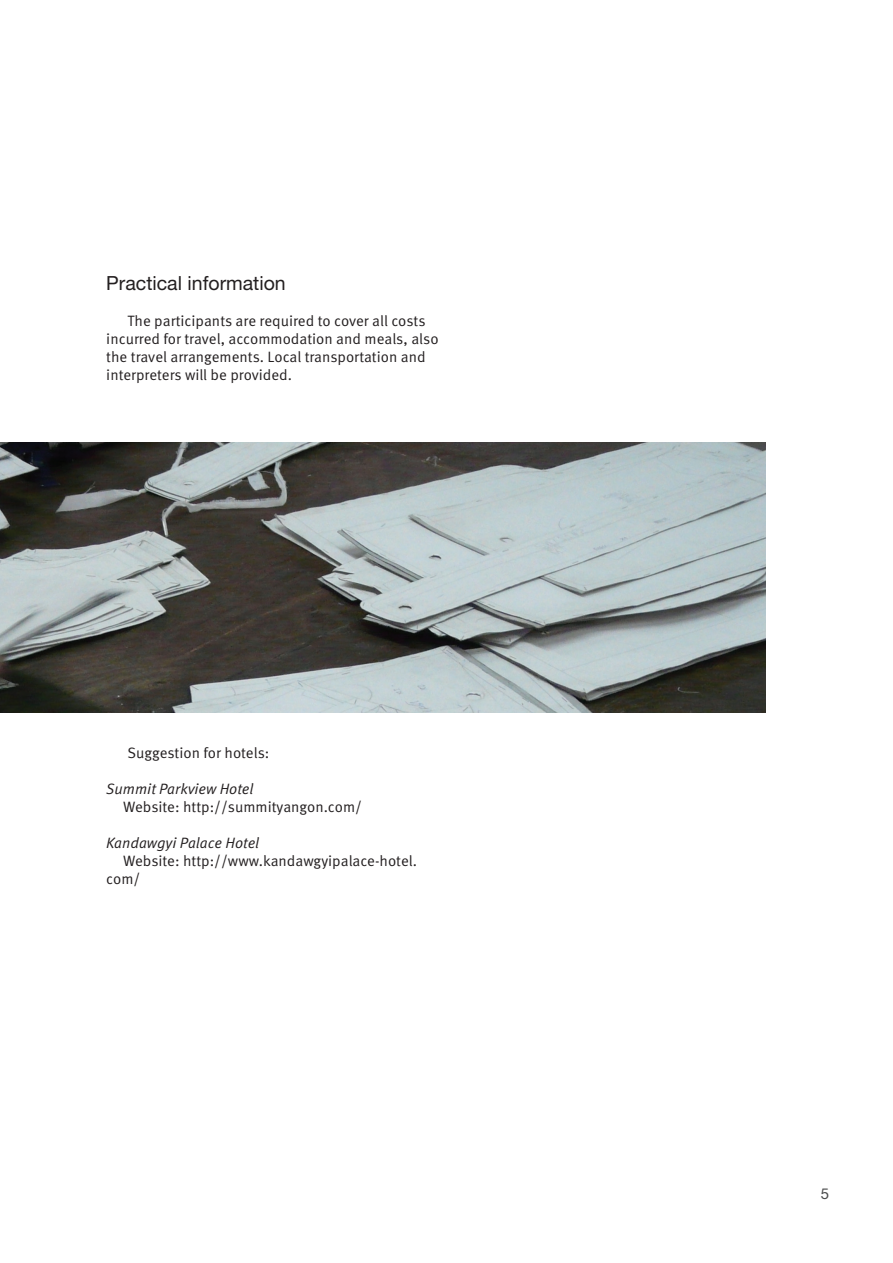
<style>
.page{position:relative;width:893px;height:1263px;background:#fff}
.page>*{position:absolute;margin:0;border:0;box-sizing:border-box;transform-origin:0 0}
.t1{font:19.5px "Helvetica Neue LT Std";color:#231f20}
.t2{font:15px/18px "Meta OT";color:#231f20}
.t3{font:italic 15px "Meta OT";color:#231f20}
.t4{font:15px "Helvetica Neue LT Std";color:#4b4c4d}
</style>
<div class="page">
<img style="left:0;top:442px;width:765px;height:270px">
<h1 class="t1" style="left:106px;top:272px;width:181px">Practical information</h1>
<p class="t2" style="left:106px;top:312px;width:334px;text-indent:21px">The participants are required to cover all costs incurred for travel, accommodation and meals, also the travel arrangements. Local transportation and interpreters will be provided.</p>
<p class="t2" style="left:128px;top:744px;width:143px">Suggestion for hotels:</p>
<p class="t3" style="left:106px;top:780px;width:149px">Summit Parkview Hotel</p>
<p class="t2" style="left:123px;top:798px;width:240px">Website: http://summityangon.com/</p>
<p class="t3" style="left:106px;top:834px;width:154px">Kandawgyi Palace Hotel</p>
<p class="t2" style="left:106px;top:852px;width:312px;text-indent:17px">Website: http://www.kandawgyipalace-hotel. com/</p>
<p class="t4" style="left:821px;top:1185px;width:10px">5</p>
</div>
